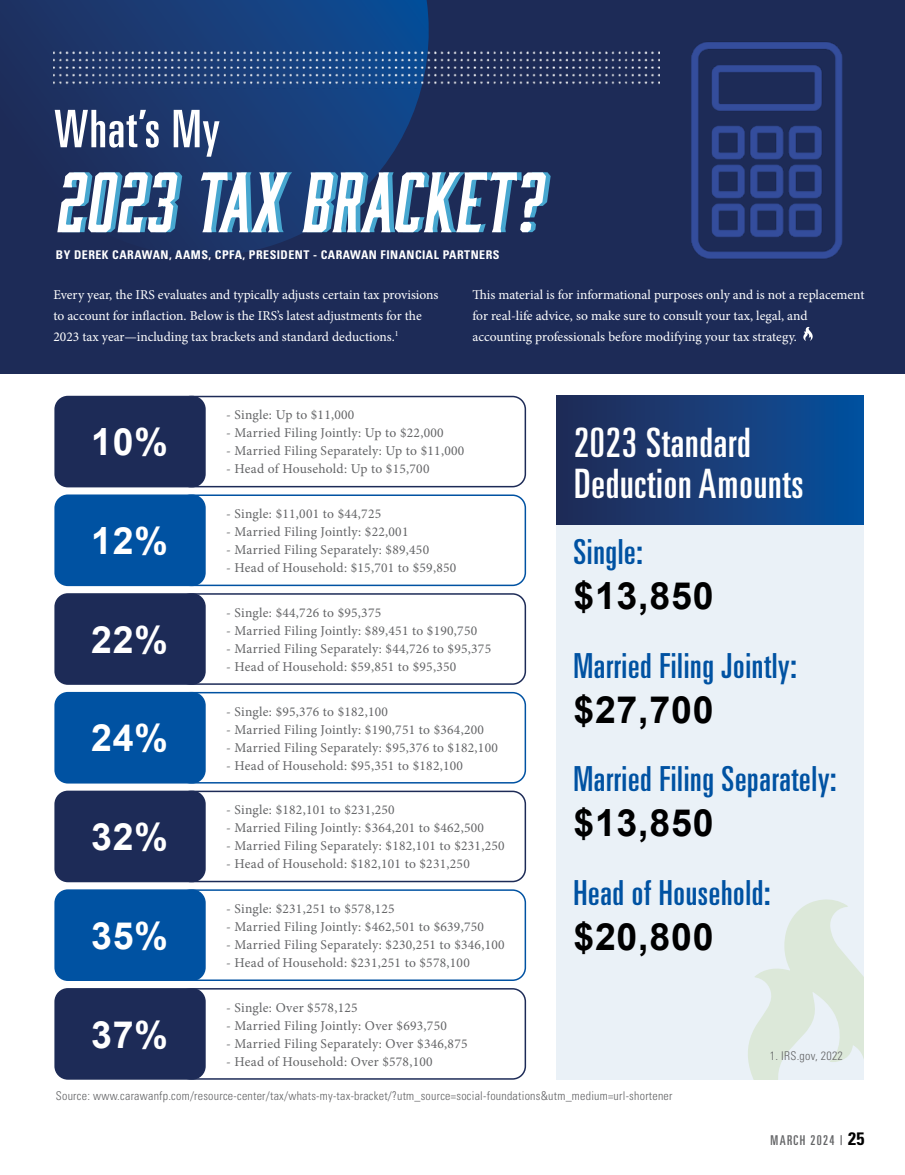
<style>
.page{position:relative;width:905px;height:1175px;background:#fff}
.page>*{position:absolute;margin:0;border:0;box-sizing:border-box;transform-origin:0 0}
.t1{font:italic 78.75px "Bourbon";letter-spacing:.02em;color:#fff}
.t2{font:ultra-condensed 51.75px "Univers LT Std";letter-spacing:.02em;color:#fff}
.t3{font:ultra-condensed 40.5px/40.5px "Univers LT Std";letter-spacing:.02em;color:#fff}
.t4{font:700 37.5px "Arial";letter-spacing:.02em;color:#000}
.t5{font:700 37.5px "Arial";letter-spacing:.02em;color:#fff}
.t6{font:ultra-condensed 34.5px "Univers LT Std";letter-spacing:.02em;color:#0052a2}
.t7{font:13.5px "Minion Pro";letter-spacing:.02em;color:#636466}
.t8{font:13.5px/21px "Minion Pro";color:#fff}
.t9{font:ultra-condensed 13.5px "Univers LT Std";letter-spacing:.1em;color:#636466}
.t10{font:300 condensed 12px "Univers LT Std";letter-spacing:.02em;color:#636466}
.t11{font:700 condensed 12px "Univers LT Std";letter-spacing:.04em;color:#fff}
.s1{font-weight:700;font-stretch:condensed;font-size:18px;color:#000}
</style>
<div class="page">
<div style="left:557px;top:516px;width:306px;height:563px;background:#eaf1f7"></div>
<svg style="left:748px;top:899px;width:115px;height:180px"></svg>
<div style="left:557px;top:396px;width:306px;height:128px;background:linear-gradient(to right,#242a55,#07509d)"></div>
<div style="left:0;top:0;width:904px;height:373px;background:#1d2b57"></div>
<svg style="left:1px;top:0;width:428px;height:256px"></svg>
<svg style="left:803px;top:327px;width:9px;height:14px"></svg>
<div style="left:177px;top:988px;width:349px;height:91px;border:2px solid #1d2b57;border-radius:13px"></div>
<div style="left:177px;top:889px;width:349px;height:92px;border:2px solid #0052a2;border-radius:13px"></div>
<div style="left:177px;top:790px;width:349px;height:92px;border:2px solid #1d2b57;border-radius:13px"></div>
<div style="left:177px;top:692px;width:349px;height:91px;border:2px solid #0052a2;border-radius:13px"></div>
<div style="left:177px;top:593px;width:349px;height:92px;border:2px solid #1d2b57;border-radius:13px"></div>
<div style="left:177px;top:494px;width:349px;height:92px;border:2px solid #0052a2;border-radius:13px"></div>
<div style="left:177px;top:396px;width:349px;height:91px;border:2px solid #1d2b57;border-radius:13px"></div>
<div style="left:54px;top:396px;width:152px;height:91px;background:#1d2b57;border-radius:14px"></div>
<div style="left:54px;top:494px;width:152px;height:92px;background:#0052a2;border-radius:14px"></div>
<div style="left:54px;top:988px;width:152px;height:91px;background:#1d2b57;border-radius:14px"></div>
<div style="left:54px;top:593px;width:152px;height:92px;background:#1d2b57;border-radius:14px"></div>
<div style="left:54px;top:692px;width:152px;height:91px;background:#0052a2;border-radius:14px"></div>
<div style="left:54px;top:790px;width:152px;height:92px;background:#1d2b57;border-radius:14px"></div>
<div style="left:54px;top:889px;width:152px;height:92px;background:#0052a2;border-radius:14px"></div>
<img style="left:53px;top:47px;width:606px;height:41px">
<img style="left:691px;top:42px;width:152px;height:217px">
<h2 class="t2" style="left:54px;top:99px;width:167px">What’s My</h2>
<h1 class="t1" style="left:54px;top:154px;width:488px">2023 TAX BRACKET?</h1>
<p class="t11" style="left:56px;top:247px;width:445px">BY DEREK CARAWAN, AAMS, CPFA, PRESIDENT - CARAWAN FINANCIAL PARTNERS</p>
<p class="t8" style="left:53px;top:284px;width:386px">Every year, the IRS evaluates and typically adjusts certain tax provisions to account for inflaction. Below is the IRS’s latest adjustments for the<br>2023 tax year—including tax brackets and standard deductions.<sup>1</sup></p>
<p class="t8" style="left:472px;top:284px;width:393px">This material is for informational purposes only and is not a replacement for real-life advice, so make sure to consult your tax, legal, and accounting professionals before modifying your tax strategy.</p>
<h3 class="t5" style="left:91px;top:417px;width:78px">10%</h3>
<h3 class="t5" style="left:91px;top:516px;width:78px">12%</h3>
<h3 class="t5" style="left:91px;top:615px;width:78px">22%</h3>
<h3 class="t5" style="left:91px;top:713px;width:78px">24%</h3>
<h3 class="t5" style="left:91px;top:812px;width:78px">32%</h3>
<h3 class="t5" style="left:91px;top:911px;width:78px">35%</h3>
<h3 class="t5" style="left:91px;top:1009px;width:78px">37%</h3>
<p class="t7" style="left:226px;top:406px;width:130px">- Single: Up to $11,000</p>
<p class="t7" style="left:226px;top:424px;width:219px">- Married Filing Jointly: Up to $22,000</p>
<p class="t7" style="left:226px;top:442px;width:240px">- Married Filing Separately: Up to $11,000</p>
<p class="t7" style="left:226px;top:460px;width:205px">- Head of Household: Up to $15,700</p>
<p class="t7" style="left:226px;top:505px;width:157px">- Single: $11,001 to $44,725</p>
<p class="t7" style="left:226px;top:523px;width:184px">- Married Filing Jointly: $22,001</p>
<p class="t7" style="left:226px;top:541px;width:204px">- Married Filing Separately: $89,450</p>
<p class="t7" style="left:226px;top:559px;width:232px">- Head of Household: $15,701 to $59,850</p>
<p class="t7" style="left:226px;top:603px;width:157px">- Single: $44,726 to $95,375</p>
<p class="t7" style="left:226px;top:621px;width:253px">- Married Filing Jointly: $89,451 to $190,750</p>
<p class="t7" style="left:226px;top:639px;width:266px">- Married Filing Separately: $44,726 to $95,375</p>
<p class="t7" style="left:226px;top:657px;width:232px">- Head of Household: $59,851 to $95,350</p>
<p class="t7" style="left:226px;top:702px;width:163px">- Single: $95,376 to $182,100</p>
<p class="t7" style="left:226px;top:720px;width:259px">- Married Filing Jointly: $190,751 to $364,200</p>
<p class="t7" style="left:226px;top:738px;width:273px">- Married Filing Separately: $95,376 to $182,100</p>
<p class="t7" style="left:226px;top:756px;width:238px">- Head of Household: $95,351 to $182,100</p>
<p class="t7" style="left:226px;top:801px;width:170px">- Single: $182,101 to $231,250</p>
<p class="t7" style="left:226px;top:819px;width:259px">- Married Filing Jointly: $364,201 to $462,500</p>
<p class="t7" style="left:226px;top:837px;width:280px">- Married Filing Separately: $182,101 to $231,250</p>
<p class="t7" style="left:226px;top:855px;width:245px">- Head of Household: $182,101 to $231,250</p>
<p class="t7" style="left:226px;top:899px;width:170px">- Single: $231,251 to $578,125</p>
<p class="t7" style="left:226px;top:917px;width:259px">- Married Filing Jointly: $462,501 to $639,750</p>
<p class="t7" style="left:226px;top:935px;width:280px">- Married Filing Separately: $230,251 to $346,100</p>
<p class="t7" style="left:226px;top:953px;width:245px">- Head of Household: $231,251 to $578,100</p>
<p class="t7" style="left:226px;top:998px;width:133px">- Single: Over $578,125</p>
<p class="t7" style="left:226px;top:1016px;width:222px">- Married Filing Jointly: Over $693,750</p>
<p class="t7" style="left:226px;top:1034px;width:243px">- Married Filing Separately: Over $346,875</p>
<p class="t7" style="left:226px;top:1052px;width:208px">- Head of Household: Over $578,100</p>
<h3 class="t3" style="left:574px;top:422px;width:231px">2023 Standard<br>Deduction Amounts</h3>
<h3 class="t6" style="left:573px;top:532px;width:71px">Single:</h3>
<h3 class="t4" style="left:573px;top:571px;width:142px">$13,850</h3>
<h3 class="t6" style="left:573px;top:646px;width:225px">Married Filing Jointly:</h3>
<h3 class="t4" style="left:573px;top:685px;width:142px">$27,700</h3>
<h3 class="t6" style="left:573px;top:759px;width:265px">Married Filing Separately:</h3>
<h3 class="t4" style="left:573px;top:798px;width:142px">$13,850</h3>
<h3 class="t6" style="left:573px;top:872px;width:198px">Head of Household:</h3>
<h3 class="t4" style="left:573px;top:911px;width:142px">$20,800</h3>
<p class="t10" style="left:770px;top:1048px;width:74px">1. IRS.gov, 2022</p>
<p class="t10" style="left:56px;top:1088px;width:618px">Source: www.carawanfp.com/resource-center/tax/whats-my-tax-bracket/?utm_source=social-foundations&amp;utm_medium=url-shortener</p>
<p class="t9" style="left:770px;top:1133px;width:95px">MARCH 2024 | <span class="s1">25</span></p>
</div>
